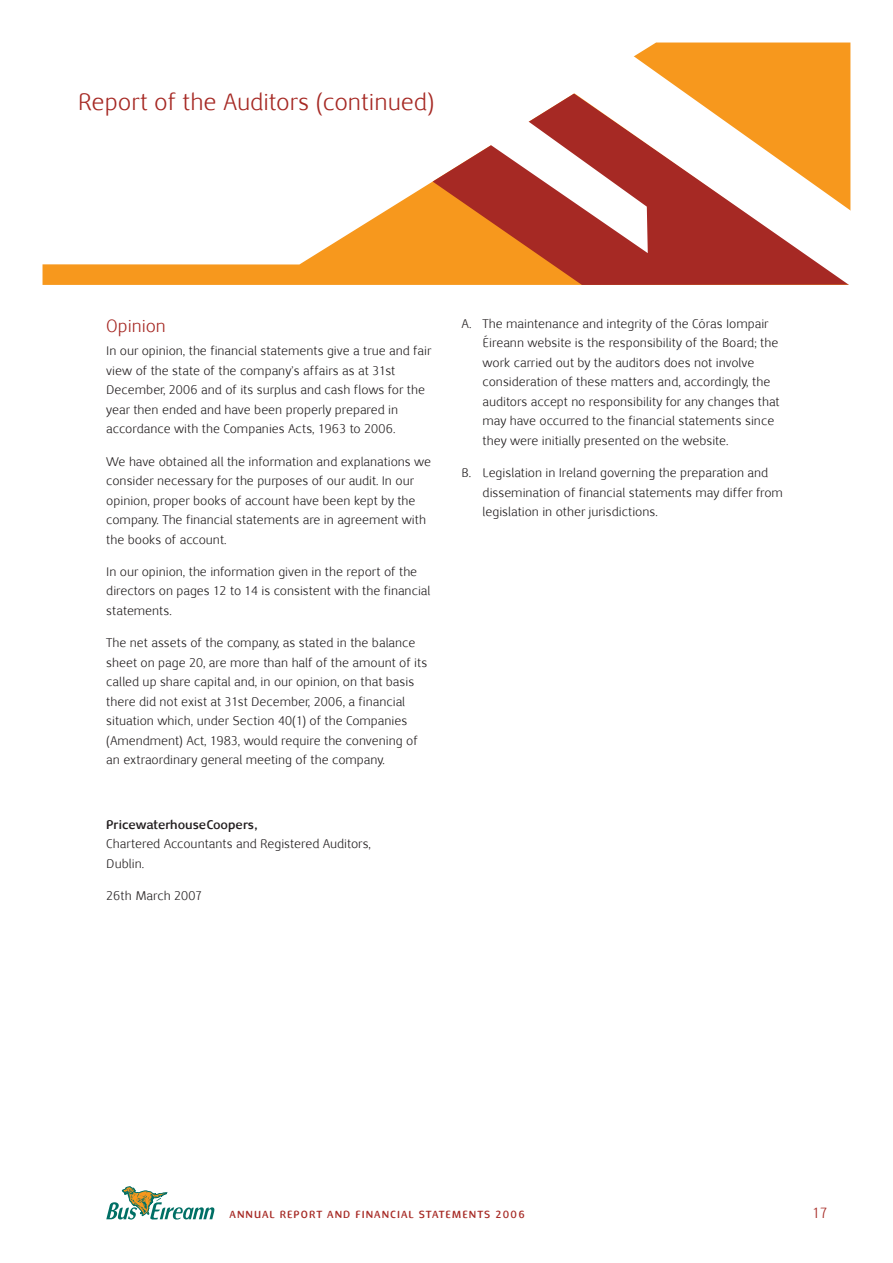
<style>
.page{position:relative;width:893px;height:1263px;background:#fff}
.page>*{position:absolute;margin:0;border:0;box-sizing:border-box;transform-origin:0 0}
.t1{font:24px "Nexus Sans";color:#a62924}
.t2{font:18px "Nexus Sans";color:#a62924}
.t3{font:15px "Nexus Sans";color:#a62924}
.t4{font:12.75px/19.5px "Nexus Sans";color:#231f20}
.t5{font:700 12.75px "Nexus Sans";color:#231f20}
.t6{font:700 10.5px "Nexus Sans";letter-spacing:.1em;color:#a62924}
</style>
<div class="page">
<svg style="left:43px;top:43px;width:807px;height:242px"></svg>
<svg style="left:433px;top:94px;width:139px;height:191px;background:#ef9126"></svg>
<svg style="left:572px;top:53px;width:279px;height:232px"></svg>
<svg style="left:435px;top:75px;width:213px;height:178px"></svg>
<svg style="left:106px;top:1186px;width:109px;height:34px"></svg>
<h1 class="t1" style="left:78px;top:88px;width:358px">Report of the Auditors (continued)</h1>
<h2 class="t2" style="left:106px;top:315px;width:61px">Opinion</h2>
<p class="t4" style="left:106px;top:341px;width:327px">In our opinion, the financial statements give a true and fair view of the state of the company’s affairs as at 31st December, 2006 and of its surplus and cash flows for the year then ended and have been properly prepared in accordance with the Companies Acts, 1963 to 2006.</p>
<p class="t4" style="left:106px;top:451px;width:326px">We have obtained all the information and explanations we consider necessary for the purposes of our audit. In our opinion, proper books of account have been kept by the company. The financial statements are in agreement with the books of account.</p>
<p class="t4" style="left:106px;top:562px;width:326px">In our opinion, the information given in the report of the directors on pages 12 to 14 is consistent with the financial statements.</p>
<p class="t4" style="left:106px;top:633px;width:323px">The net assets of the company, as stated in the balance sheet on page 20, are more than half of the amount of its called up share capital and, in our opinion, on that basis there did not exist at 31st December, 2006, a financial situation which, under Section 40(1) of the Companies (Amendment) Act, 1983, would require the convening of an extraordinary general meeting of the company.</p>
<p class="t5" style="left:106px;top:816px;width:153px">PricewaterhouseCoopers,</p>
<p class="t4" style="left:106px;top:834px;width:266px">Chartered Accountants and Registered Auditors,<br>Dublin.</p>
<p class="t4" style="left:106px;top:886px;width:97px">26th March 2007</p>
<p class="t4" style="left:483px;top:314px;width:298px;text-indent:-21px">A. The maintenance and integrity of the Córas Iompair Éireann website is the responsibility of the Board; the work carried out by the auditors does not involve consideration of these matters and, accordingly, the auditors accept no responsibility for any changes that may have occurred to the financial statements since they were initially presented on the website.</p>
<p class="t4" style="left:483px;top:463px;width:302px;text-indent:-21px">B. Legislation in Ireland governing the preparation and dissemination of financial statements may differ from legislation in other jurisdictions.</p>
<p class="t6" style="left:230px;top:1208px;width:297px">ANNUAL REPORT AND FINANCIAL STATEMENTS 2006</p>
<p class="t3" style="left:812px;top:1204px;width:17px">17</p>
</div>
